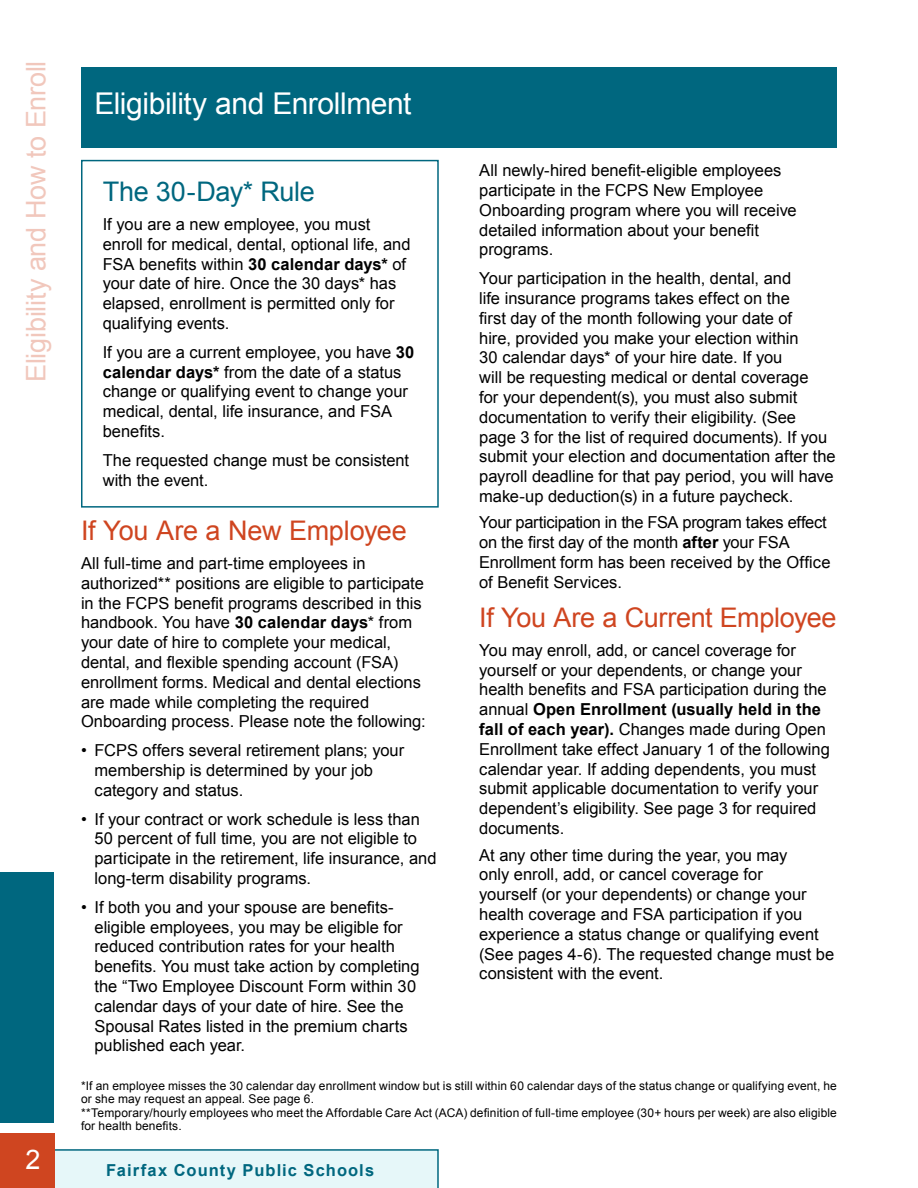
<style>
.page{position:relative;width:918px;height:1188px;background:#fff}
.page>*{position:absolute;margin:0;border:0;box-sizing:border-box;transform-origin:0 0}
._1_main_head_B{font:30px "Arial";letter-spacing:-.015em;color:#fff}
.left_page_sidebars{font:27px "Arial";letter-spacing:-.01em;color:#f1c7bc}
._3_text{font:27px "Arial";letter-spacing:-.015em;color:#cf4520}
._2A_subhead{font:27px "Arial";letter-spacing:-.01em;color:#cf4520}
._2A_subhead-2{font:27px "Arial";letter-spacing:-.01em;color:#00677f}
.t1{font:27px "Arial";color:#fff}
._3_text-2{font:16.5px/19.8px "Arial";color:#000}
._3_text_bullets{font:16.5px/19.8px "Arial";color:#000}
.t2{font:700 16.5px "Arial";letter-spacing:.065em;color:#00677f}
.right_page_sidebars{font:12px/13.5px "Arial";letter-spacing:.01em;color:#000}
.s1{font-weight:700}
</style>
<div class="page">
<div style="left:54px;top:1149px;width:385px;height:39px;background:#e6f7f9"></div>
<div style="left:0;top:1133px;width:54px;height:55px;background:#cf4520"></div>
<div style="left:0;top:873px;width:54px;height:250px;background:#00677f"></div>
<div style="left:81px;top:68px;width:756px;height:80px;background:#00677f"></div>
<div style="left:81px;top:160px;width:358px;height:348px;border:2px solid #00677f"></div>
<p class="left_page_sidebars" style="left:18px;top:382px;width:323px;rotate:-90deg">Eligibility and How to Enroll</p>
<h2 class="t1" style="left:25px;top:1142px;width:17px">2</h2>
<p class="_1_main_head_B" style="left:94px;top:84px;width:319px">Eligibility and Enrollment</p>
<p class="_2A_subhead-2" style="left:103px;top:174px;width:214px">The 30-Day* Rule</p>
<p class="_3_text-2" style="left:103px;top:214px;width:309px">If you are a new employee, you must enroll for medical, dental, optional life, and FSA benefits within <span class="s1">30 calendar days*</span> of your date of hire. Once the 30 days* has elapsed, enrollment is permitted only for qualifying events.</p>
<p class="_3_text-2" style="left:103px;top:342px;width:313px">If you are a current employee, you have <span class="s1">30 calendar days*</span> from the date of a status change or qualifying event to change your medical, dental, life insurance, and FSA benefits.</p>
<p class="_3_text-2" style="left:103px;top:450px;width:308px">The requested change must be consistent with the event.</p>
<p class="_2A_subhead" style="left:81px;top:513px;width:327px">If You Are a New Employee</p>
<p class="_3_text-2" style="left:81px;top:554px;width:346px">All full-time and part-time employees in authorized** positions are eligible to participate in the FCPS benefit programs described in this handbook. You have <span class="s1">30 calendar days</span>* from your date of hire to complete your medical, dental, and flexible spending account (FSA) enrollment forms. Medical and dental elections are made while completing the required Onboarding process. Please note the following:</p>
<p class="_3_text_bullets" style="left:94px;top:741px;width:311px;text-indent:-14px">• FCPS offers several retirement plans; your membership is determined by your job category and status.</p>
<p class="_3_text_bullets" style="left:94px;top:809px;width:344px;text-indent:-14px">• If your contract or work schedule is less than 50 percent of full time, you are not eligible to participate in the retirement, life insurance, and long-term disability programs.</p>
<p class="_3_text_bullets" style="left:94px;top:897px;width:327px;text-indent:-14px">• If both you and your spouse are benefits&shy;eligible employees, you may be eligible for reduced contribution rates for your health benefits. You must take action by completing the “Two Employee Discount Form within 30 calendar days of your date of hire. See the Spousal Rates listed in the premium charts published each year.</p>
<p class="_3_text-2" style="left:479px;top:161px;width:319px">All newly-hired benefit-eligible employees participate in the FCPS New Employee Onboarding program where you will receive detailed information about your benefit programs.</p>
<p class="_3_text-2" style="left:479px;top:269px;width:358px">Your participation in the health, dental, and<br>life insurance programs takes effect on the<br>first day of the month following your date of<br>hire, provided you make your election within<br>30 calendar days* of your hire date. If you<br>will be requesting medical or dental coverage<br>for your dependent(s), you must also submit documentation to verify their eligibility. (See page 3 for the list of required documents). If you submit your election and documentation after the payroll deadline for that pay period, you will have make-up deduction(s) in a future paycheck.</p>
<p class="_3_text-2" style="left:479px;top:513px;width:353px">Your participation in the FSA program takes effect on the first day of the month <span class="s1">after</span> your FSA Enrollment form has been received by the Office of Benefit Services.</p>
<p class="_3_text" style="left:479px;top:600px;width:359px">If You Are a Current Employee</p>
<p class="_3_text-2" style="left:479px;top:640px;width:352px">You may enroll, add, or cancel coverage for yourself or your dependents, or change your health benefits and FSA participation during the annual <span class="s1">Open Enrollment (usually held in the fall of each year).</span> Changes made during Open Enrollment take effect January 1 of the following calendar year. If adding dependents, you must submit applicable documentation to verify your dependent’s eligibility. See page 3 for required documents.</p>
<p class="_3_text-2" style="left:479px;top:845px;width:357px">At any other time during the year, you may<br>only enroll, add, or cancel coverage for<br>yourself (or your dependents) or change your health coverage and FSA participation if you experience a status change or qualifying event (See pages 4-6). The requested change must be consistent with the event.</p>
<p class="right_page_sidebars" style="left:81px;top:1079px;width:757px">*If an employee misses the 30 calendar day enrollment window but is still within 60 calendar days of the status change or qualifying event, he or she may request an appeal. See page 6.</p>
<p class="right_page_sidebars" style="left:81px;top:1106px;width:757px">**Temporary/hourly employees who meet the Affordable Care Act (ACA) definition of full-time employee (30+ hours per week) are also eligible for health benefits.</p>
<p class="t2" style="left:106px;top:1159px;width:269px">Fairfax County Public Schools</p>
</div>
